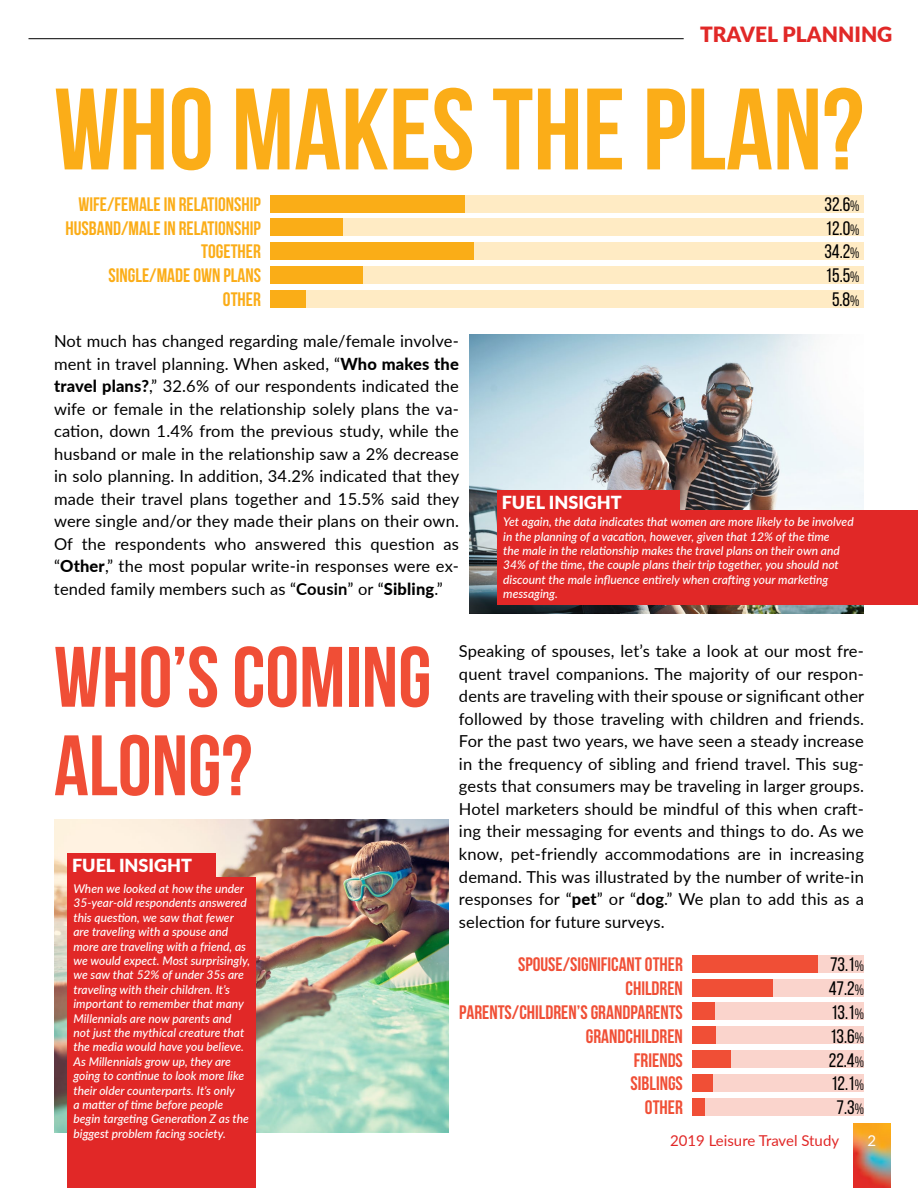
<style>
.page{position:relative;width:918px;height:1188px;background:#fff}
.page>*{position:absolute;margin:0;border:0;box-sizing:border-box;transform-origin:0 0}
.t1{font:700 115.5px "Bebas Neue";color:#fbad18}
.t2{font:700 85.5px/88.5px "Bebas Neue";color:#f04e36}
.t3{font:900 21px "Lato";color:#e12827}
.t4{font:700 19.5px/23.9px "Bebas Neue";color:#f04f36;text-align:right}
.t5{font:700 19.5px/23.7px "Bebas Neue";color:#fbad18;text-align:right}
.t6{font:19.5px/23.9px "Bebas Neue";color:#000;text-align:center}
.t7{font:900 18px "Lato";color:#fff}
.t8{font:16.5px/22.5px "Lato";letter-spacing:.01em;color:#000;text-align:justify}
.t9{font:15px "Lato";color:#e12827}
.t10{font:15px "Lato";color:#fff}
.t11{font:italic 500 12px/14.4px "Lato";color:#fff}
.s1{font-size:15px}
.s2{font-weight:800}
.s3{font-weight:700}
</style>
<div class="page">
<img style="left:853px;top:1123px;width:38px;height:65px">
<hr style="left:28px;top:38px;width:656px;height:1px;background:#000">
<div style="left:270px;top:195px;width:594px;height:18px;background:#ffebc4"></div>
<div style="left:270px;top:218px;width:594px;height:18px;background:#ffebc4"></div>
<div style="left:270px;top:242px;width:594px;height:18px;background:#ffebc4"></div>
<div style="left:270px;top:266px;width:594px;height:18px;background:#ffebc4"></div>
<div style="left:270px;top:290px;width:594px;height:18px;background:#ffebc4"></div>
<div style="left:270px;top:195px;width:194px;height:18px;background:#faad17"></div>
<div style="left:270px;top:218px;width:72px;height:18px;background:#faad17"></div>
<div style="left:270px;top:242px;width:203px;height:18px;background:#faad17"></div>
<div style="left:270px;top:266px;width:93px;height:18px;background:#faad17"></div>
<div style="left:270px;top:290px;width:35px;height:18px;background:#faad17"></div>
<img style="left:470px;top:334px;width:394px;height:279px">
<div style="left:497px;top:511px;width:367px;height:94px;background:#e12827"></div>
<div style="left:497px;top:490px;width:183px;height:27px;background:#e12827"></div>
<div style="left:858px;top:511px;width:60px;height:94px;background:#e12827"></div>
<div style="left:692px;top:955px;width:172px;height:18px;background:#fad4cc"></div>
<div style="left:692px;top:979px;width:172px;height:18px;background:#fad4cc"></div>
<div style="left:692px;top:1002px;width:172px;height:18px;background:#fad4cc"></div>
<div style="left:692px;top:1026px;width:172px;height:18px;background:#fad4cc"></div>
<div style="left:692px;top:1050px;width:172px;height:18px;background:#fad4cc"></div>
<div style="left:692px;top:955px;width:125px;height:18px;background:#f04f36"></div>
<div style="left:692px;top:979px;width:81px;height:18px;background:#f04f36"></div>
<div style="left:692px;top:1002px;width:22px;height:18px;background:#f04f36"></div>
<div style="left:692px;top:1026px;width:24px;height:18px;background:#f04f36"></div>
<div style="left:692px;top:1050px;width:39px;height:18px;background:#f04f36"></div>
<div style="left:692px;top:1074px;width:172px;height:18px;background:#fad4cc"></div>
<div style="left:692px;top:1074px;width:21px;height:18px;background:#f04f36"></div>
<div style="left:692px;top:1098px;width:172px;height:18px;background:#fad4cc"></div>
<div style="left:692px;top:1098px;width:12px;height:18px;background:#f04f36"></div>
<img style="left:54px;top:820px;width:394px;height:312px">
<div style="left:68px;top:853px;width:148px;height:29px;background:#e12827"></div>
<div style="left:68px;top:877px;width:188px;height:311px;background:#e12827"></div>
<p class="t3" style="left:700px;top:19px;width:194px">TRAVEL PLANNING</p>
<h1 class="t1" style="left:54px;top:66px;width:811px">WHO MAKES THE PLAN?</h1>
<p class="t5" style="left:66px;top:192px;width:197px">WIFE/FEMALE IN RELATIONSHIP<br>HUSBAND/MALE IN RELATIONSHIP<br>TOGETHER<br>SINGLE/MADE OWN PLANS<br>OTHER</p>
<p class="t6" style="left:824px;top:192px;width:37px">32.6<span class="s1">%<br></span>12.0<span class="s1">%<br></span>34.2<span class="s1">%<br></span>15.5<span class="s1">%<br></span>5.8<span class="s1">%</span></p>
<p class="t8" style="left:54px;top:329px;width:407px">Not much has changed regarding male/female involve&shy;ment in travel planning. When asked, “<span class="s2">Who makes the travel plans?</span>,” 32.6% of our respondents indicated the wife or female in the relationship solely plans the va&shy;cation, down 1.4% from the previous study, while the husband or male in the relationship saw a 2% decrease in solo planning. In addition, 34.2% indicated that they made their travel plans together and 15.5% said they were single and/or they made their plans on their own.<br>Of the respondents who answered this question as “<span class="s2">Other</span>,” the most popular write-in responses were ex&shy;tended family members such as “<span class="s3">Cousin</span>” or “<span class="s2">Sibling</span>.”</p>
<p class="t7" style="left:502px;top:488px;width:122px">FUEL INSIGHT</p>
<p class="t11" style="left:503px;top:514px;width:352px">Yet again, the data indicates that women are more likely to be involved in the planning of a vacation, however, given that 12% of the time<br>the male in the relationship makes the travel plans on their own and 34% of the time, the couple plans their trip together, you should not discount the male influence entirely when crafting your marketing messaging.</p>
<h2 class="t2" style="left:54px;top:632px;width:379px">WHO’S COMING<br>ALONG?</h2>
<p class="t7" style="left:72px;top:852px;width:122px">FUEL INSIGHT</p>
<p class="t11" style="left:74px;top:881px;width:178px">When we looked at how the under 35-year-old respondents answered this question, we saw that fewer are traveling with a spouse and more are traveling with a friend, as we would expect. Most surprisingly, we saw that 52% of under 35s are traveling with their children. It’s important to remember that many Millennials are now parents and not just the mythical creature that the media would have you believe.<br>As Millennials grow up, they are going to continue to look more like their older counterparts. It’s only<br>a matter of time before people begin targeting Generation Z as the biggest problem facing society.</p>
<p class="t8" style="left:459px;top:640px;width:407px">Speaking of spouses, let’s take a look at our most fre&shy;quent travel companions. The majority of our respon&shy;dents are traveling with their spouse or significant other followed by those traveling with children and friends.<br>For the past two years, we have seen a steady increase in the frequency of sibling and friend travel. This sug&shy;gests that consumers may be traveling in larger groups.<br>Hotel marketers should be mindful of this when craft&shy;ing their messaging for events and things to do. As we know, pet-friendly accommodations are in increasing demand. This was illustrated by the number of write-in responses for “<span class="s2">pet</span>” or “<span class="s3">dog</span>.” We plan to add this as a selection for future surveys.</p>
<p class="t4" style="left:459px;top:952px;width:225px">SPOUSE/SIGNIFICANT OTHER<br>CHILDREN<br>PARENTS/CHILDREN’S GRANDPARENTS<br>GRANDCHILDREN<br>FRIENDS<br>SIBLINGS<br>OTHER</p>
<p class="t6" style="left:829px;top:952px;width:37px">73.1<span class="s1">%<br></span>47.2<span class="s1">%<br></span>13.1<span class="s1">%<br></span>13.6<span class="s1">%<br></span>22.4<span class="s1">%<br></span>12.1<span class="s1">%<br></span>7.3<span class="s1">%</span></p>
<p class="t9" style="left:670px;top:1130px;width:170px">2019 Leisure Travel Study</p>
<p class="t10" style="left:868px;top:1130px;width:10px">2</p>
</div>
